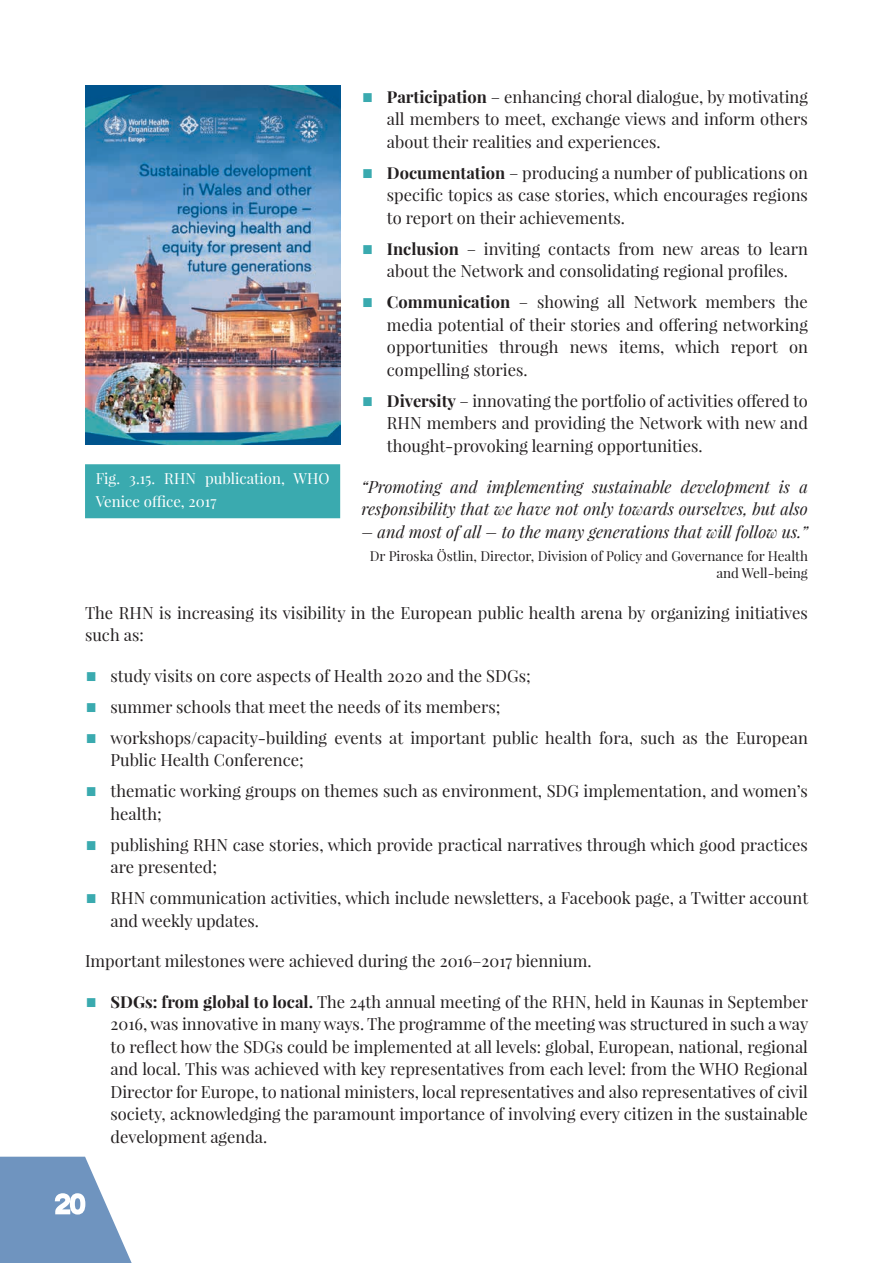
<style>
.page{position:relative;width:893px;height:1263px;background:#fff}
.page>*{position:absolute;margin:0;border:0;box-sizing:border-box;transform-origin:0 0}
.t1{font:16.5px/22.5px "Playfair Display";color:#231f20;text-align:justify}
.t2{font:italic 16.5px/22.5px "Playfair Display";color:#231f20}
.t3{font:15px/22.5px "Playfair Display";color:#fff}
.t4{font:13.5px/16.5px "Playfair Display";color:#231f20;text-align:right}
.s1{font-size:21px;color:#3aaaaf}
.s2{font-weight:700}
</style>
<div class="page">
<svg style="left:0;top:1157px;width:132px;height:106px"></svg>
<div style="left:85px;top:464px;width:255px;height:54px;background:#3aaaaf"></div>
<img style="left:85px;top:85px;width:255px;height:360px">
<p class="t1" style="left:387px;top:85px;width:422px;text-indent:-26px"><span class="s1">■</span> <span class="s2">Participation</span> – enhancing choral dialogue, by motivating all members to meet, exchange views and inform others about their realities and experiences.</p>
<p class="t1" style="left:387px;top:161px;width:422px;text-indent:-26px"><span class="s1">■</span> <span class="s2">Documentation</span> – producing a number of publications on specific topics as case stories, which encourages regions to report on their achievements.</p>
<p class="t1" style="left:361px;top:237px;width:448px;text-align:center"><span class="s1">■</span> <span class="s2">Inclusion</span> – inviting contacts from new areas to learn about the Network and consolidating regional profiles.</p>
<p class="t1" style="left:387px;top:291px;width:422px;text-indent:-26px"><span class="s1">■</span> <span class="s2">Communication</span> – showing all Network members the media potential of their stories and offering networking opportunities through news items, which report on compelling stories.</p>
<p class="t1" style="left:387px;top:389px;width:422px;text-indent:-26px"><span class="s1">■</span> <span class="s2">Diversity</span> – innovating the portfolio of activities offered to RHN members and providing the Network with new and thought-provoking learning opportunities.</p>
<p class="t2" style="left:361px;top:475px;width:448px">“Promoting and implementing sustainable development is a responsibility that we have not only towards ourselves, but also</p>
<p class="t2" style="left:361px;top:520px;width:448px">– and most of all – to the many generations that will follow us.”</p>
<p class="t4" style="left:370px;top:548px;width:440px">Dr Piroska Östlin, Director, Division of Policy and Governance for Health and Well-being</p>
<p class="t1" style="left:85px;top:601px;width:724px">The RHN is increasing its visibility in the European public health arena by organizing initiatives such as:</p>
<p class="t1" style="left:85px;top:664px;width:447px"><span class="s1">■</span> study visits on core aspects of Health 2020 and the SDGs;</p>
<p class="t1" style="left:85px;top:695px;width:417px"><span class="s1">■</span> summer schools that meet the needs of its members;</p>
<p class="t1" style="left:111px;top:726px;width:699px;text-indent:-26px"><span class="s1">■</span> workshops/capacity-building events at important public health fora, such as the European<br>Public Health Conference;</p>
<p class="t1" style="left:111px;top:780px;width:699px;text-indent:-26px"><span class="s1">■</span> thematic working groups on themes such as environment, SDG implementation, and women’s health;</p>
<p class="t1" style="left:111px;top:833px;width:699px;text-indent:-26px"><span class="s1">■</span> publishing RHN case stories, which provide practical narratives through which good practices are presented;</p>
<p class="t1" style="left:111px;top:887px;width:699px;text-indent:-26px"><span class="s1">■</span> RHN communication activities, which include newsletters, a Facebook page, a Twitter account and weekly updates.</p>
<p class="t1" style="left:85px;top:950px;width:508px">Important milestones were achieved during the 2016–2017 biennium.</p>
<p class="t1" style="left:111px;top:990px;width:699px;text-indent:-26px"><span class="s1">■</span> <span class="s2">SDGs: from global to local.</span> The 24th annual meeting of the RHN, held in Kaunas in September 2016, was innovative in many ways. The programme of the meeting was structured in such a way to reflect how the SDGs could be implemented at all levels: global, European, national, regional and local. This was achieved with key representatives from each level: from the WHO Regional Director for Europe, to national ministers, local representatives and also representatives of civil society, acknowledging the paramount importance of involving every citizen in the sustainable development agenda.</p>
<p class="t3" style="left:96px;top:467px;width:235px">Fig. 3.15. RHN publication, WHO<br>Venice office, 2017</p>
</div>
